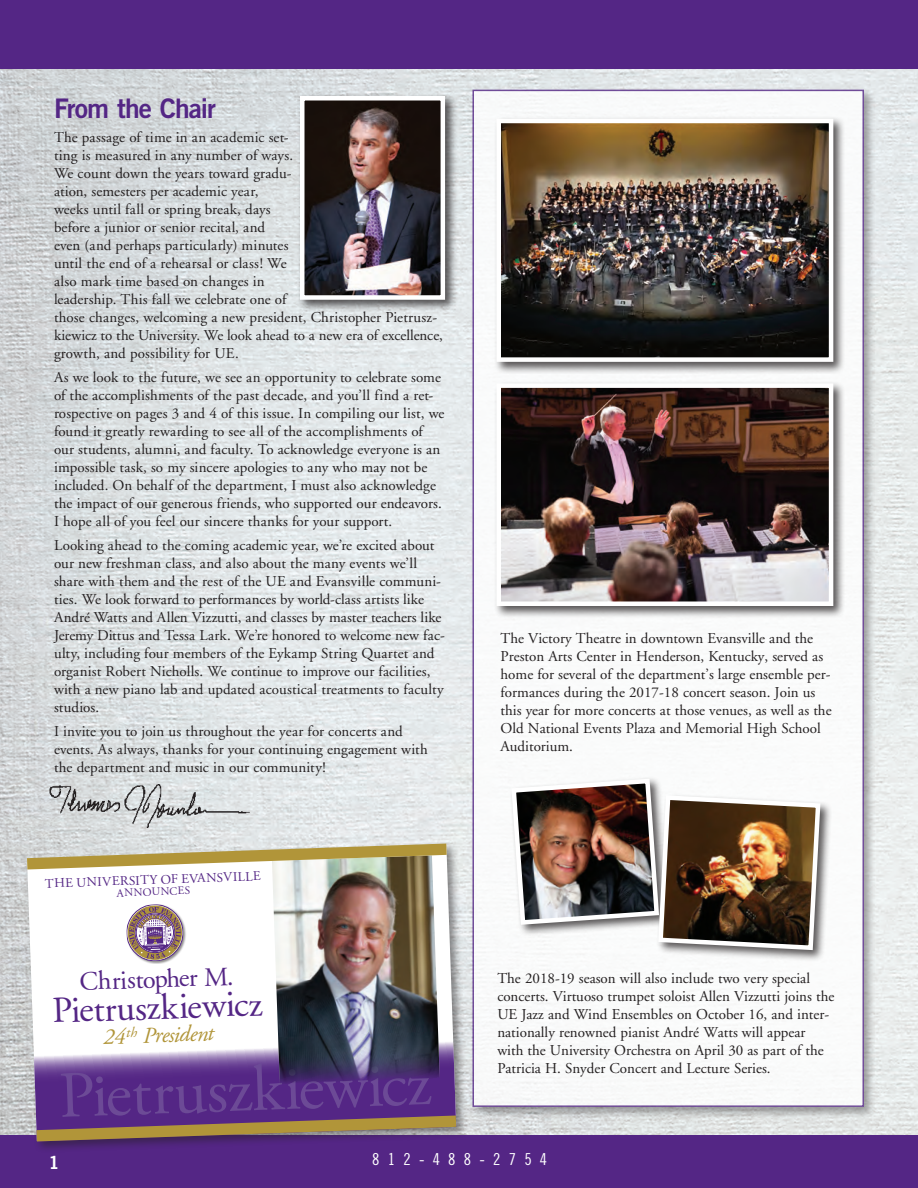
<style>
.page{position:relative;width:918px;height:1188px;background:#fff}
.page>*{position:absolute;margin:0;border:0;box-sizing:border-box;transform-origin:0 0}
.t1{font:36.6px "Adobe Garamond";color:#542685}
.t2{font:27px "Trade Gothic Bold Two";letter-spacing:-.035em;color:#542685}
.t3{font:26.4px "Adobe Garamond";color:#542685}
.t4{font:italic 22.65px "Adobe Garamond";color:#b19539}
.t5{font:18px "Trade Gothic Bold Two";color:#fff}
.t6{font:16.5px "Trade Gothic Cond Eighteen";letter-spacing:.5em;color:#fff}
.t7{font:15px/18px "Adobe Garamond";color:#231f20}
.t8{font:13.2px "Adobe Garamond";color:#542685}
.t9{font:11.4px "Adobe Garamond";color:#542685}
</style>
<div class="page">
<img style="left:0;top:69px;width:918px;height:1067px">
<div style="left:0;top:1136px;width:918px;height:52px;background:#542685"></div>
<div style="left:0;top:0;width:918px;height:69px;background:#542685"></div>
<img style="left:43px;top:785px;width:214px;height:46px">
<div style="left:297px;top:93px;width:160px;height:219px;background:#231f20;opacity:.75"></div>
<img style="left:305px;top:101px;width:135px;height:194px">
<div style="left:300px;top:96px;width:145px;height:204px;border:4px solid #fff"></div>
<div style="left:469px;top:87px;width:408px;height:1033px;background:#231f20;opacity:.5"></div>
<div style="left:472px;top:90px;width:392px;height:1017px;background:#fff;border:2px solid #542685"></div>
<div style="left:493px;top:116px;width:353px;height:258px;background:#231f20;opacity:.75"></div>
<img style="left:501px;top:124px;width:327px;height:233px">
<div style="left:496px;top:119px;width:337px;height:243px;border:4px solid #fff"></div>
<div style="left:656px;top:793px;width:176px;height:169px;background:#231f20;opacity:.75"></div>
<img style="left:510px;top:777px;width:313px;height:175px">
<div style="left:493px;top:380px;width:353px;height:238px;background:#231f20;opacity:.75"></div>
<img style="left:501px;top:388px;width:327px;height:213px">
<div style="left:496px;top:383px;width:337px;height:223px;border:4px solid #fff"></div>
<div style="left:24px;top:842px;width:444px;height:311px;background:#231f20;opacity:.5"></div>
<img style="left:27px;top:844px;width:429px;height:298px">
<h2 class="t2" style="left:54px;top:91px;width:163px">From the Chair</h2>
<p class="t7" style="left:54px;top:129px;width:390px">The passage of time in an academic set-<br>ting is measured in any number of ways.<br>We count down the years toward gradu-<br>ation, semesters per academic year,<br>weeks until fall or spring break, days<br>before a junior or senior recital, and<br>even (and perhaps particularly) minutes<br>until the end of a rehearsal or class! We<br>also mark time based on changes in<br>leadership. This fall we celebrate one of<br>those changes, welcoming a new president, Christopher Pietrusz&shy;kiewicz to the University. We look ahead to a new era of excellence, growth, and possibility for UE.</p>
<p class="t7" style="left:54px;top:369px;width:392px">As we look to the future, we see an opportunity to celebrate some of the accomplishments of the past decade, and you’ll find a ret&shy;rospective on pages 3 and 4 of this issue. In compiling our list, we found it greatly rewarding to see all of the accomplishments of our students, alumni, and faculty. To acknowledge everyone is an impossible task, so my sincere apologies to any who may not be included. On behalf of the department, I must also acknowledge the impact of our generous friends, who supported our endeavors.<br>I hope all of you feel our sincere thanks for your support.</p>
<p class="t7" style="left:54px;top:537px;width:392px">Looking ahead to the coming academic year, we’re excited about our new freshman class, and also about the many events we’ll share with them and the rest of the UE and Evansville communi&shy;ties. We look forward to performances by world-class artists like André Watts and Allen Vizzutti, and classes by master teachers like Jeremy Dittus and Tessa Lark. We’re honored to welcome new fac&shy;ulty, including four members of the Eykamp String Quartet and organist Robert Nicholls. We continue to improve our facilities, with a new piano lab and updated acoustical treatments to faculty studios.</p>
<p class="t7" style="left:54px;top:723px;width:375px">I invite you to join us throughout the year for concerts and events. As always, thanks for your continuing engagement with the department and music in our community!</p>
<p class="t8" style="left:45px;top:876px;width:217px;rotate:-2deg">THE UNIVERSITY OF EVANSVILLE</p>
<p class="t9" style="left:117px;top:887px;width:75px;rotate:-2deg">ANNOUNCES</p>
<h3 class="t3" style="left:79px;top:967px;width:155px;rotate:-2deg">Christopher M.</h3>
<h1 class="t1" style="left:52px;top:991px;width:211px;rotate:-2deg">Pietruszkiewicz</h1>
<h3 class="t4" style="left:103px;top:1025px;width:112px;rotate:-2deg">24<sup>th</sup> President</h3>
<p class="t7" style="left:501px;top:629px;width:333px">The Victory Theatre in downtown Evansville and the Preston Arts Center in Henderson, Kentucky, served as home for several of the department’s large ensemble per&shy;formances during the 2017-18 concert season. Join us this year for more concerts at those venues, as well as the Old National Events Plaza and Memorial High School Auditorium.</p>
<p class="t7" style="left:497px;top:969px;width:339px">The 2018-19 season will also include two very special concerts. Virtuoso trumpet soloist Allen Vizzutti joins the UE Jazz and Wind Ensembles on October 16, and inter&shy;nationally renowned pianist André Watts will appear with the University Orchestra on April 30 as part of the Patricia H. Snyder Concert and Lecture Series.</p>
<p class="t5" style="left:49px;top:1152px;width:12px">1</p>
<p class="t6" style="left:372px;top:1149px;width:176px">812-488-2754</p>
</div>
